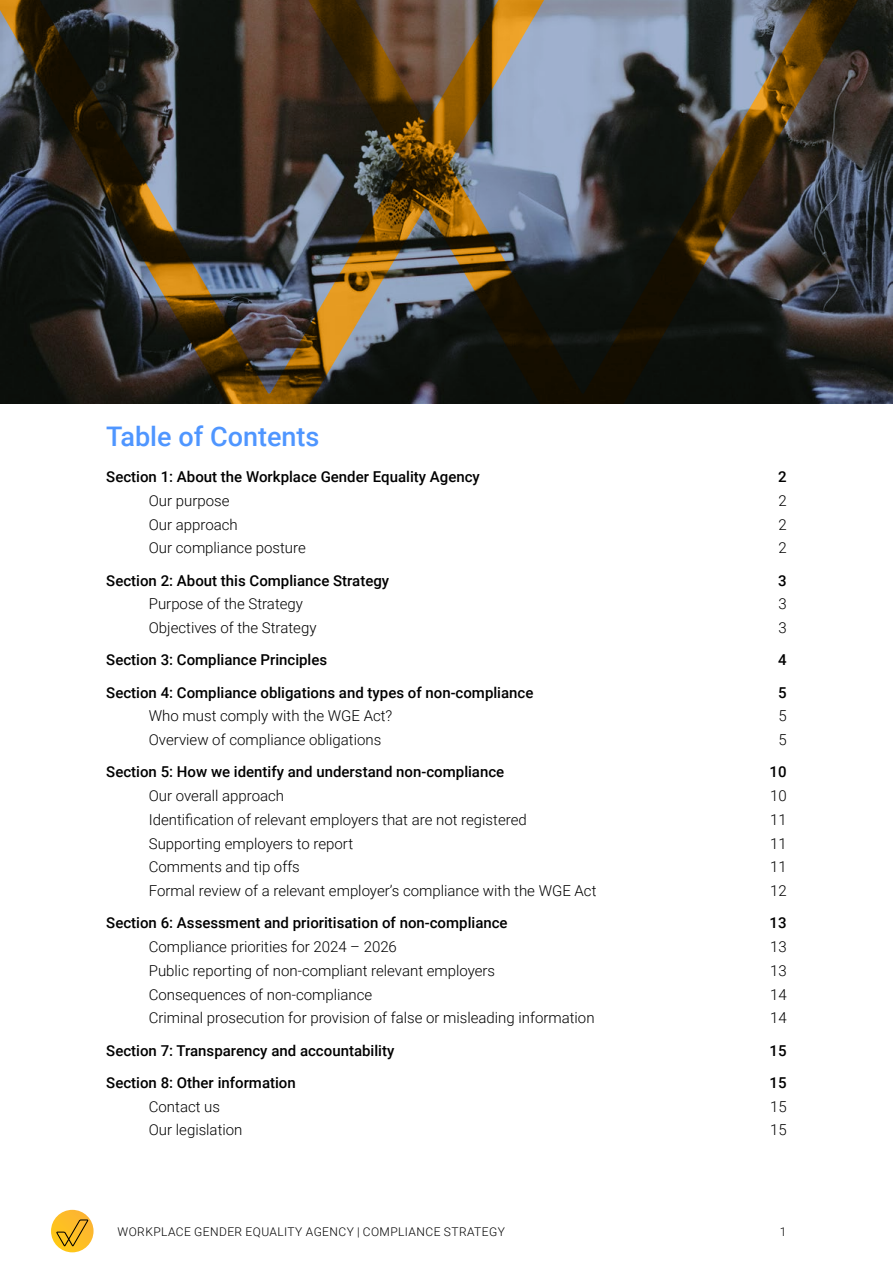
<style>
.page{position:relative;width:893px;height:1263px;background:#fff}
.page>*{position:absolute;margin:0;border:0;box-sizing:border-box;transform-origin:0 0}
._04_WGEA24_H4{font:500 27px "Roboto";color:#4f96ff}
._00_WGEA24_body{font:300 15px "Roboto";color:#000}
._00_WGEA24_body-2{font:500 15px "Roboto";color:#000}
.t1{font:300 12px "Roboto";letter-spacing:.035em;color:#000}
</style>
<div class="page">
<svg style="left:51px;top:1210px;width:43px;height:42px"></svg>
<svg style="left:56px;top:1219px;width:32px;height:27px"></svg>
<svg style="left:0;top:0;width:893px;height:404px;background:#413c34"></svg>
<p class="_04_WGEA24_H4" style="left:106px;top:417px;width:215px">Table of Contents</p>
<p class="_00_WGEA24_body-2" style="left:106px;top:466px;width:375px">Section 1: About the Workplace Gender Equality Agency</p>
<p class="_00_WGEA24_body-2" style="left:778px;top:466px;width:10px">2</p>
<p class="_00_WGEA24_body" style="left:149px;top:490px;width:82px">Our purpose</p>
<p class="_00_WGEA24_body" style="left:778px;top:490px;width:10px">2</p>
<p class="_00_WGEA24_body" style="left:149px;top:514px;width:91px">Our approach</p>
<p class="_00_WGEA24_body" style="left:778px;top:514px;width:10px">2</p>
<p class="_00_WGEA24_body" style="left:149px;top:537px;width:158px">Our compliance posture</p>
<p class="_00_WGEA24_body" style="left:778px;top:537px;width:10px">2</p>
<p class="_00_WGEA24_body-2" style="left:106px;top:570px;width:284px">Section 2: About this Compliance Strategy</p>
<p class="_00_WGEA24_body-2" style="left:778px;top:570px;width:10px">3</p>
<p class="_00_WGEA24_body" style="left:149px;top:593px;width:156px">Purpose of the Strategy</p>
<p class="_00_WGEA24_body" style="left:778px;top:593px;width:10px">3</p>
<p class="_00_WGEA24_body" style="left:149px;top:617px;width:169px">Objectives of the Strategy</p>
<p class="_00_WGEA24_body" style="left:778px;top:617px;width:10px">3</p>
<p class="_00_WGEA24_body-2" style="left:106px;top:649px;width:222px">Section 3: Compliance Principles</p>
<p class="_00_WGEA24_body-2" style="left:778px;top:649px;width:10px">4</p>
<p class="_00_WGEA24_body-2" style="left:106px;top:682px;width:429px">Section 4: Compliance obligations and types of non-compliance</p>
<p class="_00_WGEA24_body-2" style="left:778px;top:682px;width:10px">5</p>
<p class="_00_WGEA24_body" style="left:149px;top:705px;width:245px">Who must comply with the WGE Act?</p>
<p class="_00_WGEA24_body" style="left:778px;top:705px;width:10px">5</p>
<p class="_00_WGEA24_body" style="left:149px;top:729px;width:234px">Overview of compliance obligations</p>
<p class="_00_WGEA24_body" style="left:778px;top:729px;width:10px">5</p>
<p class="_00_WGEA24_body-2" style="left:106px;top:761px;width:400px">Section 5: How we identify and understand non-compliance</p>
<p class="_00_WGEA24_body-2" style="left:770px;top:761px;width:19px">10</p>
<p class="_00_WGEA24_body" style="left:149px;top:785px;width:137px">Our overall approach</p>
<p class="_00_WGEA24_body" style="left:770px;top:785px;width:18px">10</p>
<p class="_00_WGEA24_body" style="left:149px;top:809px;width:379px">Identification of relevant employers that are not registered</p>
<p class="_00_WGEA24_body" style="left:770px;top:809px;width:18px">11</p>
<p class="_00_WGEA24_body" style="left:149px;top:833px;width:206px">Supporting employers to report</p>
<p class="_00_WGEA24_body" style="left:770px;top:833px;width:18px">11</p>
<p class="_00_WGEA24_body" style="left:149px;top:856px;width:153px">Comments and tip offs</p>
<p class="_00_WGEA24_body" style="left:770px;top:856px;width:18px">11</p>
<p class="_00_WGEA24_body" style="left:149px;top:880px;width:449px">Formal review of a relevant employer’s compliance with the WGE Act</p>
<p class="_00_WGEA24_body" style="left:770px;top:880px;width:18px">12</p>
<p class="_00_WGEA24_body-2" style="left:106px;top:912px;width:403px">Section 6: Assessment and prioritisation of non-compliance</p>
<p class="_00_WGEA24_body-2" style="left:770px;top:912px;width:19px">13</p>
<p class="_00_WGEA24_body" style="left:149px;top:936px;width:250px">Compliance priorities for 2024 – 2026</p>
<p class="_00_WGEA24_body" style="left:770px;top:936px;width:18px">13</p>
<p class="_00_WGEA24_body" style="left:149px;top:960px;width:348px">Public reporting of non-compliant relevant employers</p>
<p class="_00_WGEA24_body" style="left:770px;top:960px;width:18px">13</p>
<p class="_00_WGEA24_body" style="left:149px;top:984px;width:225px">Consequences of non-compliance</p>
<p class="_00_WGEA24_body" style="left:770px;top:984px;width:18px">14</p>
<p class="_00_WGEA24_body" style="left:149px;top:1007px;width:447px">Criminal prosecution for provision of false or misleading information</p>
<p class="_00_WGEA24_body" style="left:770px;top:1007px;width:18px">14</p>
<p class="_00_WGEA24_body-2" style="left:106px;top:1040px;width:290px">Section 7: Transparency and accountability</p>
<p class="_00_WGEA24_body-2" style="left:770px;top:1040px;width:19px">15</p>
<p class="_00_WGEA24_body-2" style="left:106px;top:1072px;width:191px">Section 8: Other information</p>
<p class="_00_WGEA24_body-2" style="left:770px;top:1072px;width:19px">15</p>
<p class="_00_WGEA24_body" style="left:149px;top:1096px;width:73px">Contact us</p>
<p class="_00_WGEA24_body" style="left:770px;top:1096px;width:18px">15</p>
<p class="_00_WGEA24_body" style="left:149px;top:1119px;width:95px">Our legislation</p>
<p class="_00_WGEA24_body" style="left:770px;top:1119px;width:18px">15</p>
<p class="t1" style="left:118px;top:1223px;width:389px">WORKPLACE GENDER EQUALITY AGENCY | COMPLIANCE STRATEGY</p>
<p class="t1" style="left:780px;top:1223px;width:8px">1</p>
</div>
